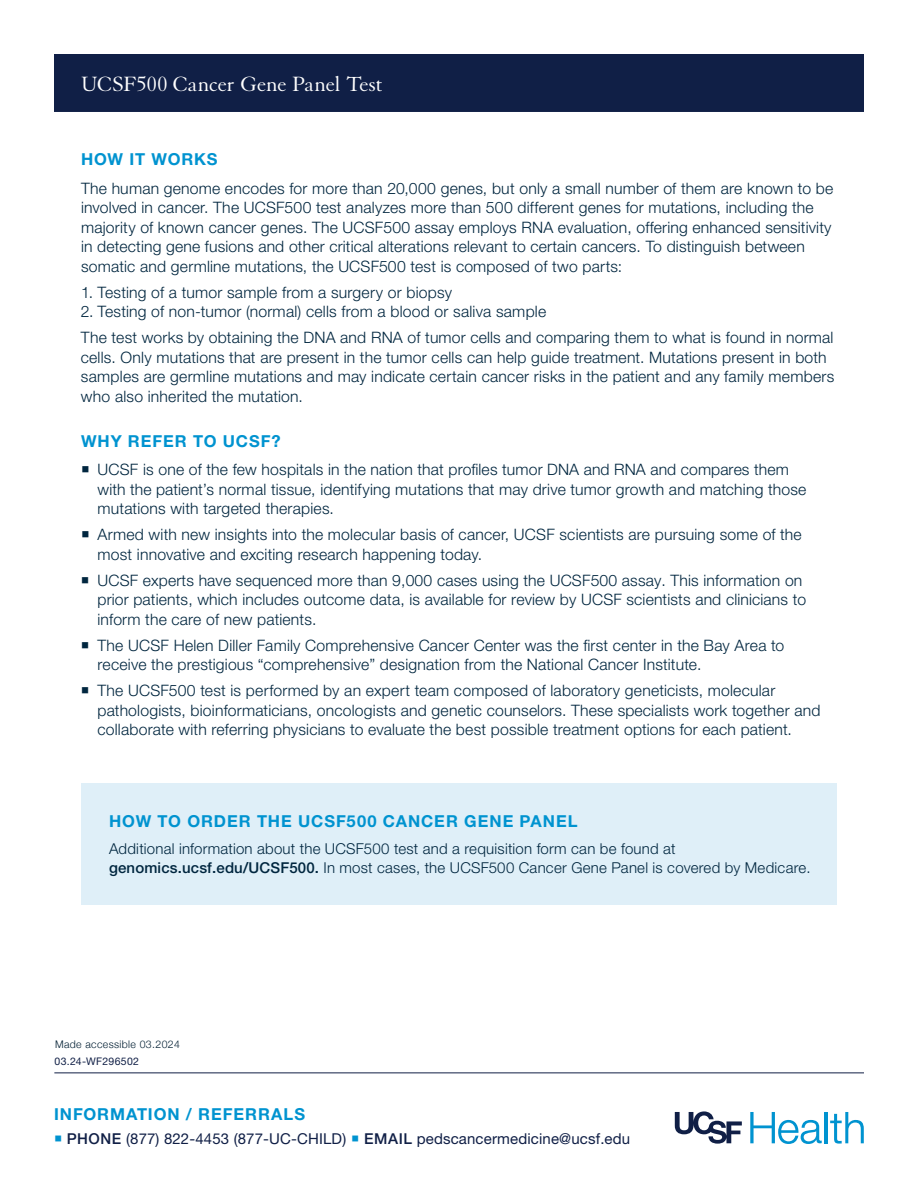
<style>
.page{position:relative;width:918px;height:1188px;background:#fff}
.page>*{position:absolute;margin:0;border:0;box-sizing:border-box;transform-origin:0 0}
.t1{font:22.5px "Granjon LT Std";letter-spacing:-.005em;color:#fff}
.t2{font:700 16.5px "Helvetica Neue LT Std";letter-spacing:.055em;color:#0093d0}
.t3{font:300 15.75px/19.5px "Helvetica Neue LT Std";letter-spacing:.01em;color:#00263f}
.t4{font:300 15px/18.8px "Helvetica Neue LT Std";letter-spacing:.015em;color:#00263f}
.t5{font:15px "Helvetica Neue LT Std";letter-spacing:.01em;color:#101f46}
.t6{font:300 10.5px "Helvetica Neue";letter-spacing:.035em;color:#001e32}
.t7{font:10.5px "Helvetica Neue LT Std";letter-spacing:.025em;color:#101f46}
.s1{font-weight:500}
.s2{color:#0093d0}
</style>
<div class="page">
<div style="left:81px;top:783px;width:756px;height:121px;background:#dfeff8"></div>
<div style="left:54px;top:54px;width:809px;height:58px;background:#101f46"></div>
<hr style="left:54px;top:1072px;width:810px;height:1px;background:#101f46">
<svg style="left:675px;top:1111px;width:67px;height:33px"></svg>
<svg style="left:750px;top:1112px;width:72px;height:32px"></svg>
<hr style="left:824px;top:1112px;width:4px;height:31px;background:#0093d0">
<svg style="left:830px;top:1112px;width:34px;height:32px"></svg>
<h1 class="t1" style="left:81px;top:72px;width:303px">UCSF500 Cancer Gene Panel Test</h1>
<h2 class="t2" style="left:81px;top:149px;width:138px">HOW IT WORKS</h2>
<p class="t3" style="left:81px;top:178px;width:754px">The human genome encodes for more than 20,000 genes, but only a small number of them are known to be involved in cancer. The UCSF500 test analyzes more than 500 different genes for mutations, including the majority of known cancer genes. The UCSF500 assay employs RNA evaluation, offering enhanced sensitivity in detecting gene fusions and other critical alterations relevant to certain cancers. To distinguish between somatic and germline mutations, the UCSF500 test is composed of two parts:</p>
<p class="t3" style="left:81px;top:282px;width:372px">1. Testing of a tumor sample from a surgery or biopsy</p>
<p class="t3" style="left:81px;top:301px;width:467px">2. Testing of non-tumor (normal) cells from a blood or saliva sample</p>
<p class="t3" style="left:81px;top:327px;width:755px">The test works by obtaining the DNA and RNA of tumor cells and comparing them to what is found in normal cells. Only mutations that are present in the tumor cells can help guide treatment. Mutations present in both samples are germline mutations and may indicate certain cancer risks in the patient and any family members who also inherited the mutation.</p>
<h2 class="t2" style="left:81px;top:431px;width:201px">WHY REFER TO UCSF?</h2>
<p class="t3" style="left:98px;top:460px;width:710px;text-indent:-17px">○ UCSF is one of the few hospitals in the nation that profiles tumor DNA and RNA and compares them with the patient’s normal tissue, identifying mutations that may drive tumor growth and matching those mutations with targeted therapies.</p>
<p class="t3" style="left:97px;top:525px;width:706px;text-indent:-16px">○ Armed with new insights into the molecular basis of cancer, UCSF scientists are pursuing some of the most innovative and exciting research happening today.</p>
<p class="t3" style="left:97px;top:570px;width:710px;text-indent:-16px">○ UCSF experts have sequenced more than 9,000 cases using the UCSF500 assay. This information on prior patients, which includes outcome data, is available for review by UCSF scientists and clinicians to inform the care of new patients.</p>
<p class="t3" style="left:97px;top:635px;width:688px;text-indent:-17px">○ The UCSF Helen Diller Family Comprehensive Cancer Center was the first center in the Bay Area to receive the prestigious “comprehensive” designation from the National Cancer Institute.</p>
<p class="t3" style="left:97px;top:681px;width:725px;text-indent:-16px">○ The UCSF500 test is performed by an expert team composed of laboratory geneticists, molecular pathologists, bioinformaticians, oncologists and genetic counselors. These specialists work together and collaborate with referring physicians to evaluate the best possible treatment options for each patient.</p>
<h2 class="t2" style="left:109px;top:811px;width:470px">HOW TO ORDER THE UCSF500 CANCER GENE PANEL</h2>
<p class="t4" style="left:109px;top:839px;width:703px">Additional information about the UCSF500 test and a requisition form can be found at <span class="s1">genomics.ucsf.edu/UCSF500.</span> In most cases, the UCSF500 Cancer Gene Panel is covered by Medicare.</p>
<p class="t6" style="left:55px;top:1036px;width:126px">Made accessible 03.2024</p>
<p class="t7" style="left:55px;top:1055px;width:86px">03.24-WF296502</p>
<h2 class="t2" style="left:54px;top:1104px;width:253px">INFORMATION / REFERRALS</h2>
<p class="t5" style="left:54px;top:1129px;width:578px"><span class="s2">○</span> <span class="s1">PHONE</span> (877) 822-4453 (877-UC-CHILD) <span class="s2">○</span> <span class="s1">EMAIL</span> pedscancermedicine@ucsf.edu</p>
</div>
